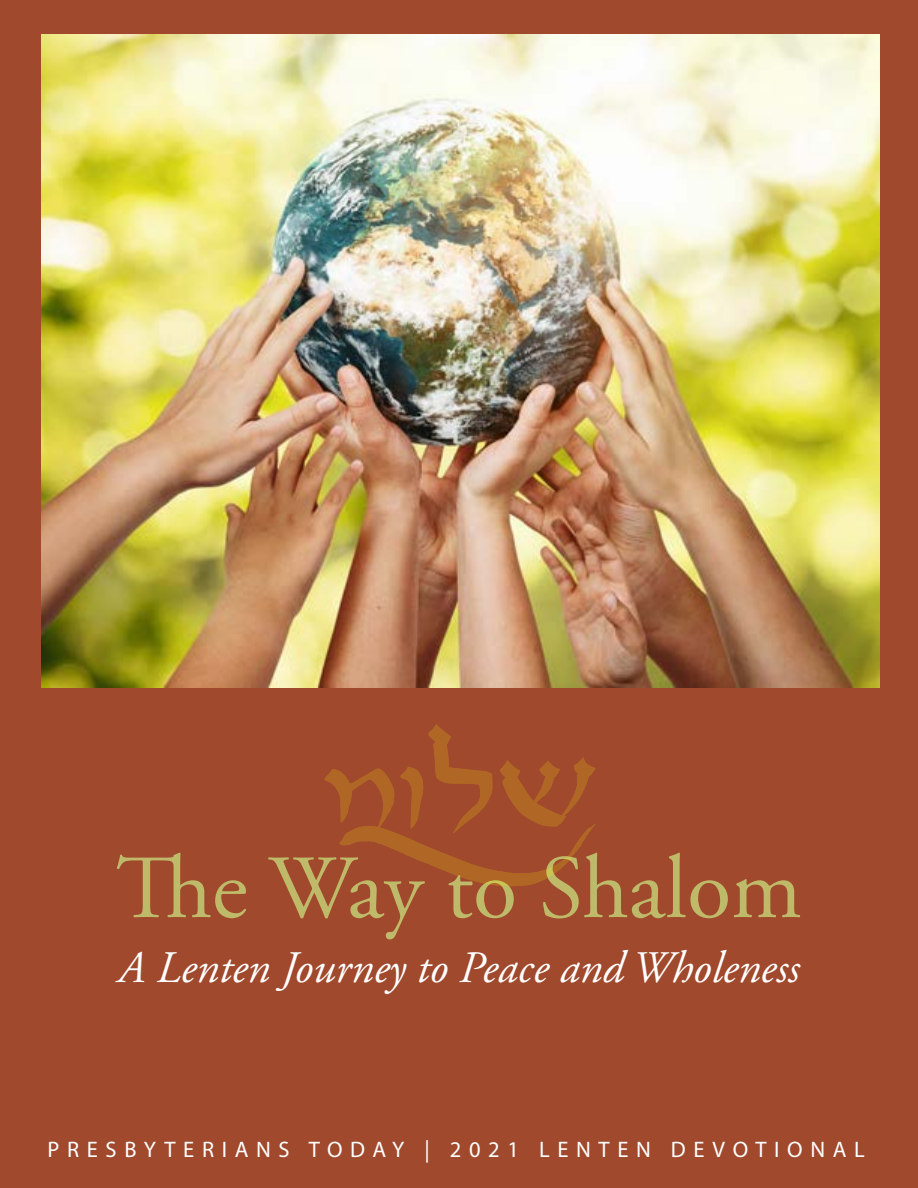
<style>
.page{position:relative;width:918px;height:1188px;background:#a0492d}
.page>*{position:absolute;margin:0;border:0;box-sizing:border-box;transform-origin:0 0}
.t1{font:90px "Adobe Garamond Pro";color:#bfba69}
.t2{font:italic 45px "Adobe Garamond Pro";color:#fff}
.t3{font:22.5px "Myriad Pro";letter-spacing:.34em;color:#fff}
</style>
<div class="page">
<svg style="left:324px;top:724px;width:272px;height:162px"></svg>
<img style="left:41px;top:35px;width:838px;height:653px">
<h1 class="t1" style="left:116px;top:834px;width:687px">The Way to Shalom</h1>
<h2 class="t2" style="left:118px;top:941px;width:683px">A Lenten Journey to Peace and Wholeness</h2>
<p class="t3" style="left:48px;top:1136px;width:819px">PRESBYTERIANS TODAY | 2021 LENTEN DEVOTIONAL</p>
</div>
